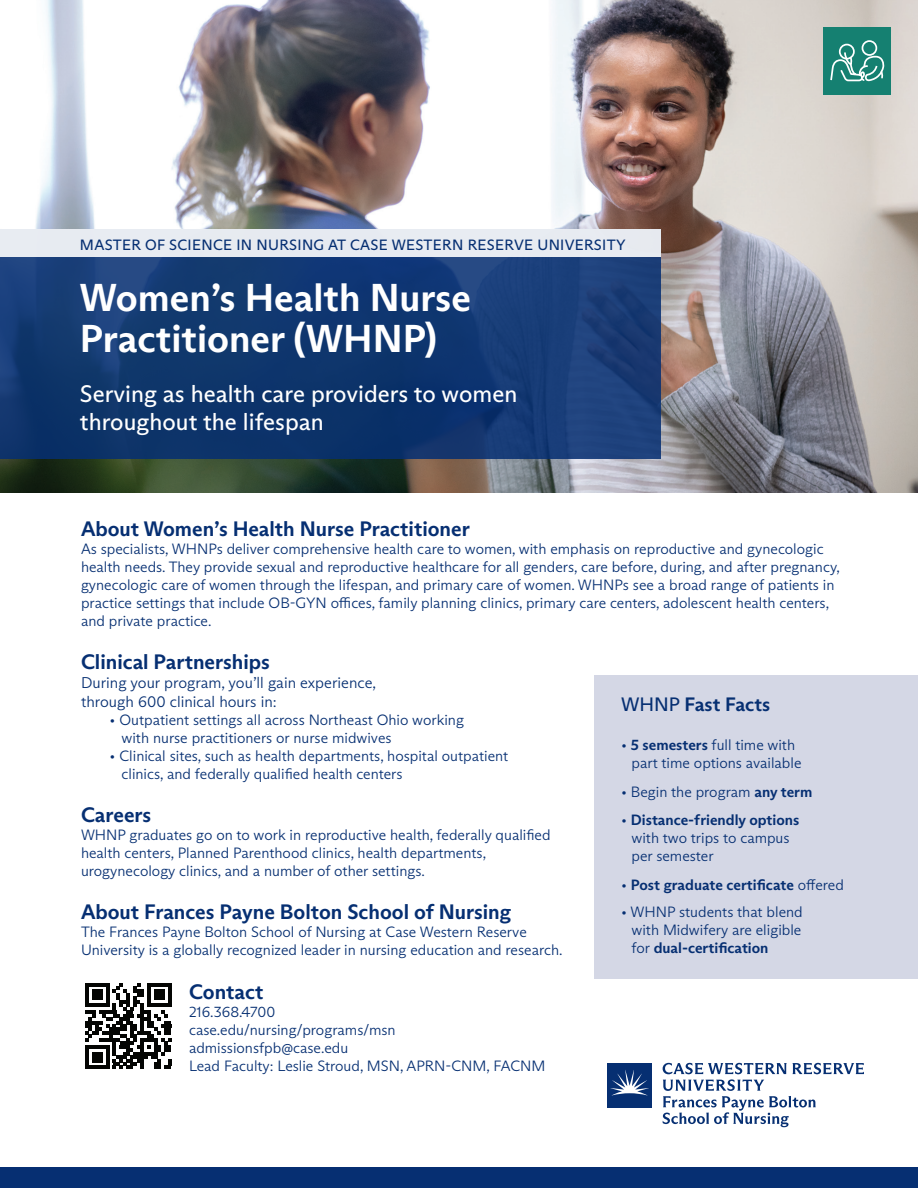
<style>
.page{position:relative;width:918px;height:1188px;background:#fff}
.page>*{position:absolute;margin:0;border:0;box-sizing:border-box;transform-origin:0 0}
.t1{font:700 39px/40.5px "ABC Arizona Sans";color:#fff}
.t2{font:24px/28.5px "ABC Arizona Sans";color:#fff}
.t3{font:700 21px "ABC Arizona Sans";color:#062f72}
.t4{font:700 19.5px "ABC Arizona Sans";color:#062f72}
.t5{font:300 15.6px/18.8px "ABC Arizona Sans";color:#062f72}
.t6{font:300 15px/18px "ABC Arizona Sans";color:#062f72}
.t7{font:15px "ABC Arizona Sans";letter-spacing:.02em;color:#062f72}
.t8{font:700 15px "ABC Arizona Sans";color:#062f72}
.s1{font-weight:400}
.s2{font-weight:700}
.s3{font-weight:300}
</style>
<div class="page">
<div style="left:594px;top:675px;width:324px;height:304px;background:#d4d7e5"></div>
<div style="left:0;top:1167px;width:918px;height:21px;background:#062f72"></div>
<img style="left:0;top:0;width:918px;height:493px">
<svg style="left:0;top:257px;width:662px;height:202px;background:#133871"></svg>
<div style="left:0;top:230px;width:662px;height:27px;background:#e7ebf1"></div>
<div style="left:608px;top:1063px;width:44px;height:44px;background:#062f72"></div>
<svg style="left:610px;top:1070px;width:39px;height:26px"></svg>
<svg style="left:663px;top:1063px;width:201px;height:64px"></svg>
<div style="left:824px;top:27px;width:67px;height:67px;background:#158071"></div>
<div style="left:862px;top:40px;width:15px;height:16px;border:2px solid #fff;border-radius:50%"></div>
<svg style="left:830px;top:43px;width:54px;height:38px"></svg>
<svg style="left:85px;top:983px;width:86px;height:86px"></svg>
<hr style="left:85px;top:1066px;width:24px;height:3px;background:#040503">
<div style="left:92px;top:1052px;width:10px;height:10px;background:#040503"></div>
<p class="t7" style="left:80px;top:236px;width:547px">MASTER OF SCIENCE IN NURSING AT CASE WESTERN RESERVE UNIVERSITY</p>
<h1 class="t1" style="left:80px;top:277px;width:393px">Women’s Health Nurse<br>Practitioner (WHNP)</h1>
<h2 class="t2" style="left:80px;top:379px;width:439px">Serving as health care providers to women throughout the lifespan</h2>
<h3 class="t3" style="left:81px;top:516px;width:390px">About Women’s Health Nurse Practitioner</h3>
<p class="t6" style="left:81px;top:540px;width:761px">As specialists, WHNPs deliver comprehensive health care to women, with emphasis on reproductive and gynecologic health needs. They provide sexual and reproductive healthcare for all genders, care before, during, and after pregnancy, gynecologic care of women through the lifespan, and primary care of women. WHNPs see a broad range of patients in practice settings that include OB-GYN offices, family planning clinics, primary care centers, adolescent health centers, and private practice.</p>
<h3 class="t3" style="left:81px;top:649px;width:191px">Clinical Partnerships</h3>
<p class="t5" style="left:81px;top:674px;width:297px">During your program, you’ll gain experience, through 600 clinical hours in:</p>
<p class="t6" style="left:122px;top:711px;width:344px;text-indent:-12px">• Outpatient settings all across Northeast Ohio working with nurse practitioners or nurse midwives</p>
<p class="t6" style="left:122px;top:747px;width:388px;text-indent:-12px">• Clinical sites, such as health departments, hospital outpatient clinics, and federally qualified health centers</p>
<h3 class="t3" style="left:81px;top:802px;width:72px">Careers</h3>
<p class="t6" style="left:81px;top:826px;width:471px">WHNP graduates go on to work in reproductive health, federally qualified health centers, Planned Parenthood clinics, health departments, urogynecology clinics, and a number of other settings.</p>
<h3 class="t3" style="left:81px;top:899px;width:432px">About Frances Payne Bolton School of Nursing</h3>
<p class="t6" style="left:81px;top:923px;width:483px">The Frances Payne Bolton School of Nursing at Case Western Reserve<br>University is a globally recognized leader in nursing education and research.</p>
<h3 class="t3" style="left:189px;top:978px;width:76px">Contact</h3>
<p class="t6" style="left:189px;top:1003px;width:358px">216.368.4700<br>case.edu/nursing/programs/msn admissionsfpb@case.edu<br>Lead Faculty: Leslie Stroud, MSN, APRN-CNM, FACNM</p>
<h3 class="t4" style="left:621px;top:692px;width:151px"><span class="s1">WHNP</span> Fast Facts</h3>
<p class="t6" style="left:632px;top:736px;width:172px;text-indent:-10px">• <span class="s2">5 semesters</span> full time with part time options available</p>
<p class="t6" style="left:621px;top:783px;width:193px">• Begin the program <span class="s2">any term</span></p>
<p class="t6" style="left:632px;top:811px;width:169px;text-indent:-10px">• <span class="s2">Distance-friendly options </span>with two trips to campus per semester</p>
<p class="t8" style="left:621px;top:875px;width:224px"><span class="s3">•</span> Post graduate certificate <span class="s3">offered</span></p>
<p class="t6" style="left:632px;top:903px;width:173px;text-align:justify;text-indent:-10px">• WHNP students that blend with Midwifery are eligible for <span class="s2">dual-certification</span></p>
</div>
